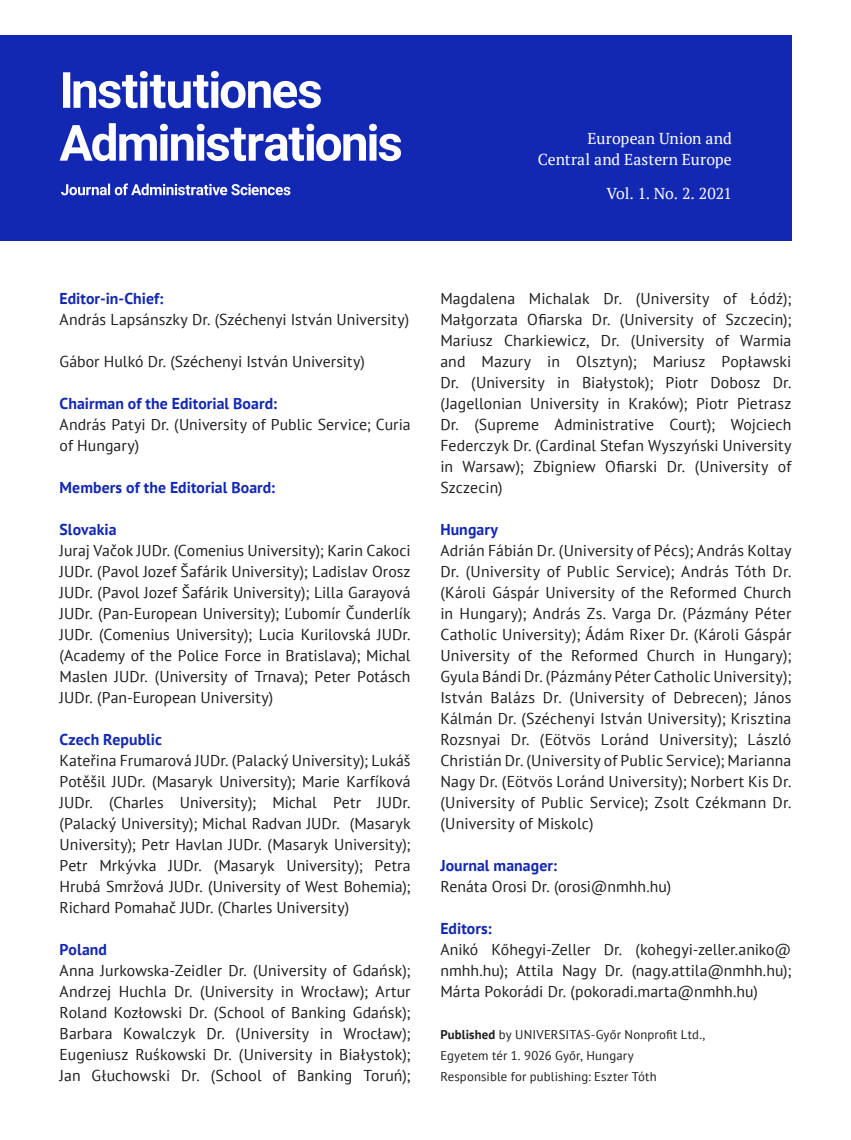
<style>
.page{position:relative;width:851px;height:1140px;background:#fff}
.page>*{position:absolute;margin:0;border:0;box-sizing:border-box;transform-origin:0 0}
.t1{font:15.75px/21px "PT Sans";letter-spacing:.005em;color:#1e1e1e;text-align:justify}
.t2{font:700 15.75px "PT Sans";letter-spacing:.005em;color:#1228b2}
.t3{font:15.75px/21px "PT Serif";color:#fff;text-align:right}
.t4{font:12.75px/21px "PT Sans";letter-spacing:.01em;color:#1e1e1e}
.s1{font-weight:700}
</style>
<div class="page">
<div style="left:0;top:35px;width:791px;height:206px;background:#1228b2"></div>
<svg style="left:60px;top:123px;width:341px;height:38px"></svg>
<svg style="left:63px;top:71px;width:258px;height:37px"></svg>
<svg style="left:61px;top:183px;width:229px;height:12px"></svg>
<p class="t3" style="left:537px;top:127px;width:195px">European Union and<br>Central and Eastern Europe</p>
<p class="t3" style="left:606px;top:183px;width:127px">Vol. 1. No. 2. 2021</p>
<p class="t2" style="left:60px;top:288px;width:105px">Editor-in-Chief:</p>
<p class="t1" style="left:60px;top:308px;width:351px">András Lapsánszky Dr. (Széchenyi István University)</p>
<p class="t1" style="left:60px;top:350px;width:307px">Gábor Hulkó Dr. (Széchenyi István University)</p>
<p class="t2" style="left:60px;top:393px;width:219px">Chairman of the Editorial Board:</p>
<p class="t1" style="left:60px;top:413px;width:352px">András Patyi Dr. (University of Public Service; Curia of Hungary)</p>
<p class="t2" style="left:60px;top:477px;width:217px">Members of the Editorial Board:</p>
<p class="t2" style="left:60px;top:519px;width:58px">Slovakia</p>
<p class="t1" style="left:60px;top:539px;width:352px">Juraj Vačok JUDr. (Comenius University); Karin Cakoci JUDr. (Pavol Jozef Šafárik University); Ladislav Orosz JUDr. (Pavol Jozef Šafárik University); Lilla Garayová JUDr. (Рan-European University); Ľubomír Čunderlík JUDr. (Comenius University); Lucia Kurilovská JUDr. (Academy of the Police Force in Bratislava); Michal Maslen JUDr. (University of Trnava); Peter Potásch JUDr. (Pan-European University)</p>
<p class="t2" style="left:60px;top:729px;width:104px">Czech Republic</p>
<p class="t1" style="left:60px;top:749px;width:352px">Kateřina Frumarová JUDr. (Palacký University); Lukáš Potěšil JUDr. (Masaryk University); Marie Karfíková JUDr. (Charles University); Michal Petr JUDr. (Palacký University); Michal Radvan JUDr. (Masaryk University); Petr Havlan JUDr. (Masaryk University); Petr Mrkývka JUDr. (Masaryk University); Petra Hrubá Smržová JUDr. (University of West Bohemia); Richard Pomahač JUDr. (Charles University)</p>
<p class="t2" style="left:60px;top:939px;width:49px">Poland</p>
<p class="t1" style="left:60px;top:959px;width:352px">Anna Jurkowska-Zeidler Dr. (University of Gdańsk); Andrzej Huchla Dr. (University in Wrocław); Artur Roland Kozłowski Dr. (School of Banking Gdańsk); Barbara Kowalczyk Dr. (University in Wrocław); Eugeniusz Ruśkowski Dr. (University in Białystok); Jan Głuchowski Dr. (School of Banking Toruń);</p>
<p class="t1" style="left:440px;top:287px;width:352px">Magdalena Michalak Dr. (University of Łódź); Małgorzata Ofiarska Dr. (University of Szczecin); Mariusz Charkiewicz, Dr. (University of Warmia and Mazury in Olsztyn); Mariusz Popławski Dr. (University in Białystok); Piotr Dobosz Dr. (Jagellonian University in Kraków); Piotr Pietrasz Dr. (Supreme Administrative Court); Wojciech Federczyk Dr. (Cardinal Stefan Wyszyński University in Warsaw); Zbigniew Ofiarski Dr. (University of Szczecin)</p>
<p class="t2" style="left:440px;top:518px;width:59px">Hungary</p>
<p class="t1" style="left:440px;top:539px;width:352px">Adrián Fábián Dr. (University of Pécs); András Koltay Dr. (University of Public Service); András Tóth Dr. (Károli Gáspár University of the Reformed Church in Hungary); András Zs. Varga Dr. (Pázmány Péter Catholic University); Ádám Rixer Dr. (Károli Gáspár University of the Reformed Church in Hungary); Gyula Bándi Dr. (Pázmány Péter Catholic University); István Balázs Dr. (University of Debrecen); János Kálmán Dr. (Széchenyi István University); Krisztina Rozsnyai Dr. (Eötvös Loránd University); László Christián Dr. (University of Public Service); Marianna Nagy Dr. (Eötvös Loránd University); Norbert Kis Dr. (University of Public Service); Zsolt Czékmann Dr. (University of Miskolc)</p>
<p class="t2" style="left:440px;top:854px;width:118px">Journal manager:</p>
<p class="t1" style="left:440px;top:875px;width:232px">Renáta Orosi Dr. (orosi@nmhh.hu)</p>
<p class="t2" style="left:440px;top:917px;width:53px">Editors:</p>
<p class="t1" style="left:440px;top:938px;width:352px">Anikó Kőhegyi-Zeller Dr. (kohegyi-zeller.aniko@ nmhh.hu); Attila Nagy Dr. (nagy.attila@nmhh.hu); Márta Pokorádi Dr. (pokoradi.marta@nmhh.hu)</p>
<p class="t4" style="left:440px;top:1023px;width:266px"><span class="s1">Published</span> by UNIVERSITAS-Győr Nonprofit Ltd.,<br>Egyetem tér 1. 9026 Győr, Hungary<br>Responsible for publishing: Eszter Tóth</p>
</div>
